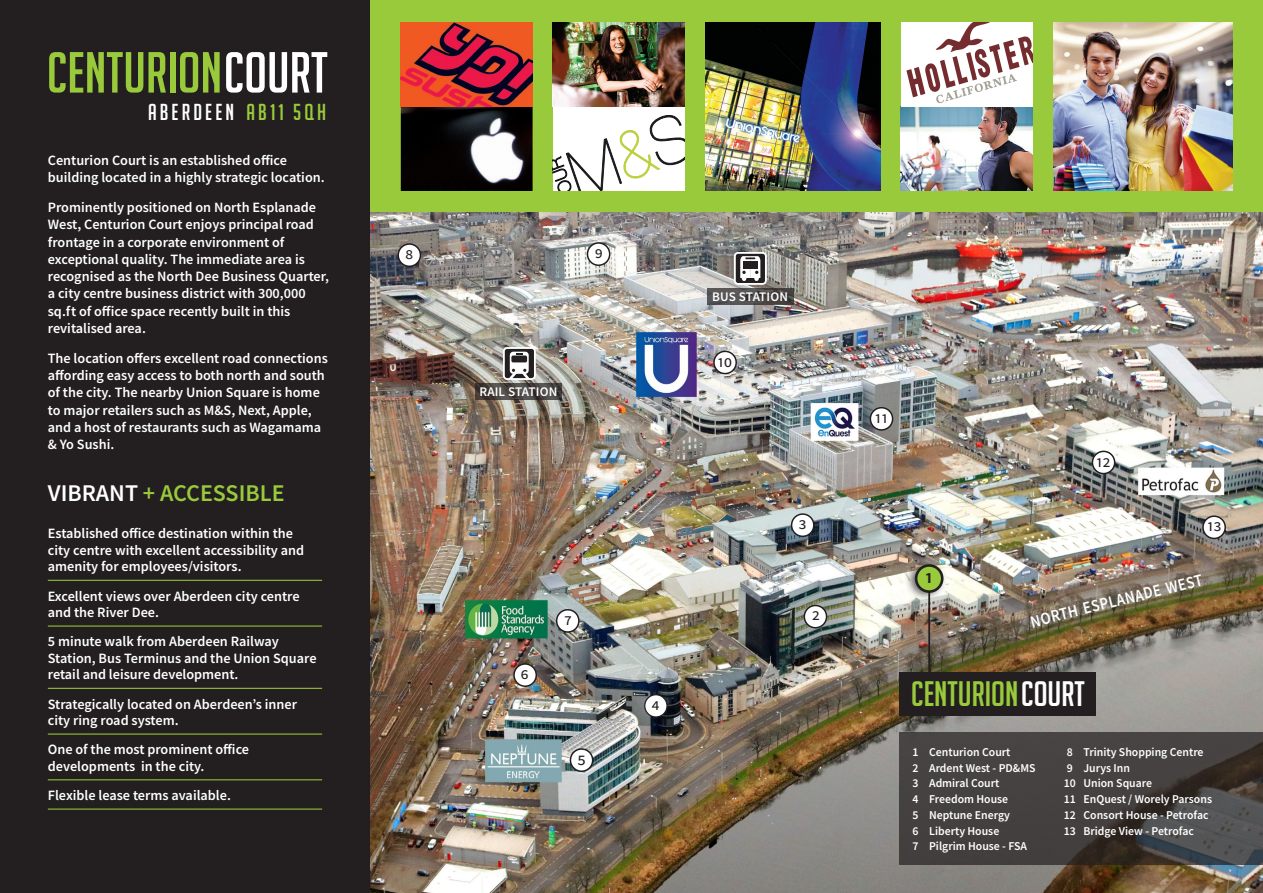
<style>
.page{position:relative;width:1263px;height:893px;background:#fff}
.page>*{position:absolute;margin:0;border:0;box-sizing:border-box;transform-origin:0 0}
.t1{font:56.4px "Big Noodle Titling";color:#99ca3b}
.t2{font:34.5px "Big Noodle Titling";color:#99ca3b}
.t3{font:600 24px "Source Sans Pro";color:#99ca3b}
.t4{font:22.5px "Big Noodle Titling";letter-spacing:.14em;color:#fff}
.t5{font:600 18.9px "Source Sans Pro";color:#231f20}
.t6{font:18px "Source Sans Pro";color:#231f20}
.t7{font:600 17.25px "Source Sans Pro";color:#fff;scale:.87 1}
.t8{font:16.95px "Source Sans Pro";letter-spacing:.01em;color:#231f20}
.t9{font:600 14.25px/17.2px "Source Sans Pro";color:#fff}
.t10{font:600 13.2px "Source Sans Pro";letter-spacing:.01em;color:#fff}
.t11{font:600 12px/15.8px "Source Sans Pro";color:#fff}
.s1{color:#fff}
.s2{color:#99ca3b}
</style>
<div class="page">
<img style="left:370px;top:212px;width:893px;height:681px">
<svg style="left:899px;top:733px;width:364px;height:132px;background:#43403f"></svg>
<div style="left:804px;top:605px;width:22px;height:23px;background:#fff;border-radius:50%"></div>
<div style="left:803px;top:605px;width:24px;height:23px;border:2px solid #231f20;border-radius:50%"></div>
<div style="left:557px;top:610px;width:22px;height:22px;background:#fff;border-radius:50%"></div>
<div style="left:556px;top:609px;width:24px;height:24px;border:2px solid #231f20;border-radius:50%"></div>
<div style="left:791px;top:514px;width:23px;height:22px;background:#fff;border-radius:50%"></div>
<div style="left:791px;top:513px;width:23px;height:24px;border:2px solid #231f20;border-radius:50%"></div>
<div style="left:714px;top:351px;width:22px;height:23px;background:#fff;border-radius:50%"></div>
<div style="left:713px;top:351px;width:24px;height:23px;border:2px solid #231f20;border-radius:50%"></div>
<div style="left:870px;top:408px;width:22px;height:22px;background:#fff;border-radius:50%"></div>
<div style="left:870px;top:407px;width:23px;height:24px;border:2px solid #231f20;border-radius:50%"></div>
<div style="left:587px;top:243px;width:23px;height:22px;background:#fff;border-radius:50%"></div>
<div style="left:587px;top:242px;width:23px;height:24px;border:2px solid #231f20;border-radius:50%"></div>
<div style="left:398px;top:244px;width:22px;height:22px;background:#fff;border-radius:50%"></div>
<div style="left:397px;top:243px;width:24px;height:24px;border:2px solid #231f20;border-radius:50%"></div>
<div style="left:1092px;top:451px;width:23px;height:23px;background:#fff;border-radius:50%"></div>
<div style="left:1092px;top:451px;width:23px;height:23px;border:2px solid #231f20;border-radius:50%"></div>
<div style="left:1203px;top:516px;width:22px;height:22px;background:#fff;border-radius:50%"></div>
<div style="left:1202px;top:515px;width:24px;height:24px;border:2px solid #231f20;border-radius:50%"></div>
<div style="left:645px;top:695px;width:22px;height:22px;background:#fff;border-radius:50%"></div>
<div style="left:644px;top:694px;width:24px;height:24px;border:1px solid #231f20;border-radius:50%"></div>
<div style="left:570px;top:749px;width:23px;height:22px;background:#fff;border-radius:50%"></div>
<div style="left:570px;top:748px;width:23px;height:24px;border:2px solid #231f20;border-radius:50%"></div>
<div style="left:514px;top:664px;width:22px;height:22px;background:#fff;border-radius:50%"></div>
<div style="left:513px;top:663px;width:24px;height:24px;border:2px solid #231f20;border-radius:50%"></div>
<div style="left:504px;top:348px;width:31px;height:31px;background:#231f20;border-radius:3px"></div>
<div style="left:503px;top:347px;width:33px;height:33px;border:2px solid #fff;border-radius:3px"></div>
<svg style="left:508px;top:352px;width:22px;height:27px"></svg>
<svg style="left:475px;top:384px;width:87px;height:16px"></svg>
<div style="left:735px;top:253px;width:31px;height:31px;background:#231f20;border-radius:3px"></div>
<div style="left:734px;top:252px;width:33px;height:33px;border:2px solid #fff;border-radius:3px"></div>
<svg style="left:740px;top:256px;width:20px;height:25px"></svg>
<div style="left:743px;top:261px;width:14px;height:7px;background:#231f20"></div>
<svg style="left:707px;top:288px;width:86px;height:17px"></svg>
<div style="left:369px;top:0;width:894px;height:212px;background:#99ca3b"></div>
<img style="left:401px;top:22px;width:132px;height:169px">
<div style="left:553px;top:107px;width:132px;height:84px;background:#fff"></div>
<svg style="left:553px;top:115px;width:132px;height:76px"></svg>
<img style="left:553px;top:22px;width:132px;height:85px">
<img style="left:1053px;top:22px;width:179px;height:169px">
<img style="left:901px;top:107px;width:132px;height:84px">
<div style="left:901px;top:22px;width:132px;height:85px;background:#fff"></div>
<svg style="left:906px;top:22px;width:127px;height:81px"></svg>
<img style="left:705px;top:22px;width:175px;height:169px">
<hr style="left:928px;top:589px;width:2px;height:88px;background:#231f20">
<div style="left:899px;top:672px;width:197px;height:44px;background:#231f20"></div>
<div style="left:904px;top:559px;width:43px;height:43px;background:#231f20;opacity:.69"></div>
<div style="left:916px;top:565px;width:26px;height:27px;background:#99ca3b;border-radius:50%"></div>
<div style="left:915px;top:564px;width:28px;height:29px;border:3px solid #231f20;border-radius:50%"></div>
<div style="left:0;top:0;width:370px;height:893px;background:#231f20"></div>
<hr style="left:48px;top:580px;width:274px;height:1px;background:#99ca3b">
<hr style="left:48px;top:625px;width:274px;height:2px;background:#99ca3b">
<hr style="left:48px;top:688px;width:274px;height:1px;background:#99ca3b">
<hr style="left:48px;top:733px;width:274px;height:2px;background:#99ca3b">
<hr style="left:48px;top:779px;width:274px;height:1px;background:#99ca3b">
<hr style="left:48px;top:808px;width:274px;height:2px;background:#99ca3b">
<h1 class="t1" style="left:47px;top:42px;width:282px">CENTURION<span class="s1">COURT</span></h1>
<h3 class="t4" style="left:148px;top:100px;width:179px">ABERDEEN <span class="s2">AB11 5QH</span></h3>
<p class="t9" style="left:48px;top:151px;width:278px">Centurion Court is an established office building located in a highly strategic location.</p>
<p class="t9" style="left:48px;top:199px;width:283px">Prominently positioned on North Esplanade West, Centurion Court enjoys principal road frontage in a corporate environment of exceptional quality. The immediate area is recognised as the North Dee Business Quarter, a city centre business district with 300,000 sq.ft of office space recently built in this revitalised area.</p>
<p class="t9" style="left:48px;top:349px;width:282px">The location offers excellent road connections affording easy access to both north and south of the city. The nearby Union Square is home to major retailers such as M&amp;S, Next, Apple, and a host of restaurants such as Wagamama &amp; Yo Sushi.</p>
<h3 class="t3" style="left:48px;top:478px;width:238px"><span class="s1">VIBRANT</span> + ACCESSIBLE</h3>
<p class="t9" style="left:48px;top:525px;width:258px;line-height:16.5px">Established office destination within the city centre with excellent accessibility and amenity for employees/visitors.</p>
<p class="t9" style="left:48px;top:587px;width:253px;line-height:16.5px">Excellent views over Aberdeen city centre and the River Dee.</p>
<p class="t9" style="left:48px;top:633px;width:270px;line-height:16.5px">5 minute walk from Aberdeen Railway<br>Station, Bus Terminus and the Union Square retail and leisure development.</p>
<p class="t9" style="left:48px;top:695px;width:251px;line-height:16.5px">Strategically located on Aberdeen’s inner city ring road system.</p>
<p class="t9" style="left:48px;top:741px;width:203px;line-height:16.5px">One of the most prominent office developments in the city.</p>
<p class="t9" style="left:48px;top:787px;width:185px">Flexible lease terms available.</p>
<p class="t8" style="left:405px;top:243px;width:10px">8</p>
<p class="t8" style="left:595px;top:242px;width:10px">9</p>
<p class="t10" style="left:479px;top:383px;width:79px">RAIL STATION</p>
<p class="t8" style="left:520px;top:663px;width:10px">6</p>
<p class="t8" style="left:564px;top:609px;width:9px">7</p>
<p class="t6" style="left:577px;top:747px;width:10px">5</p>
<p class="t8" style="left:651px;top:694px;width:10px">4</p>
<p class="t10" style="left:712px;top:288px;width:77px">BUS STATION</p>
<p class="t8" style="left:718px;top:350px;width:16px">10</p>
<p class="t8" style="left:799px;top:513px;width:9px">3</p>
<p class="t8" style="left:812px;top:604px;width:9px">2</p>
<p class="t8" style="left:875px;top:407px;width:14px">11</p>
<p class="t8" style="left:1096px;top:450px;width:15px">12</p>
<p class="t8" style="left:1207px;top:515px;width:16px">13</p>
<h3 class="t5" style="left:925px;top:564px;width:9px">1</h3>
<p class="t7" style="left:1028px;top:611px;width:205px;rotate:-14deg">NORTH ESPLANADE WEST</p>
<h2 class="t2" style="left:911px;top:676px;width:175px">CENTURION<span class="s1">COURT</span></h2>
<p class="t11" style="left:912px;top:744px;width:124px">1 Centurion Court<br>2 Ardent West - PD&amp;MS<br>3 Admiral Court<br>4 Freedom House<br>5 Neptune Energy<br>6 Liberty House<br>7 Pilgrim House - FSA</p>
<p class="t11" style="left:1064px;top:744px;width:150px">8 Trinity Shopping Centre<br>9 Jurys Inn<br>10 Union Square<br>11 EnQuest / Worely Parsons<br>12 Consort House - Petrofac<br>13 Bridge View - Petrofac</p>
</div>
